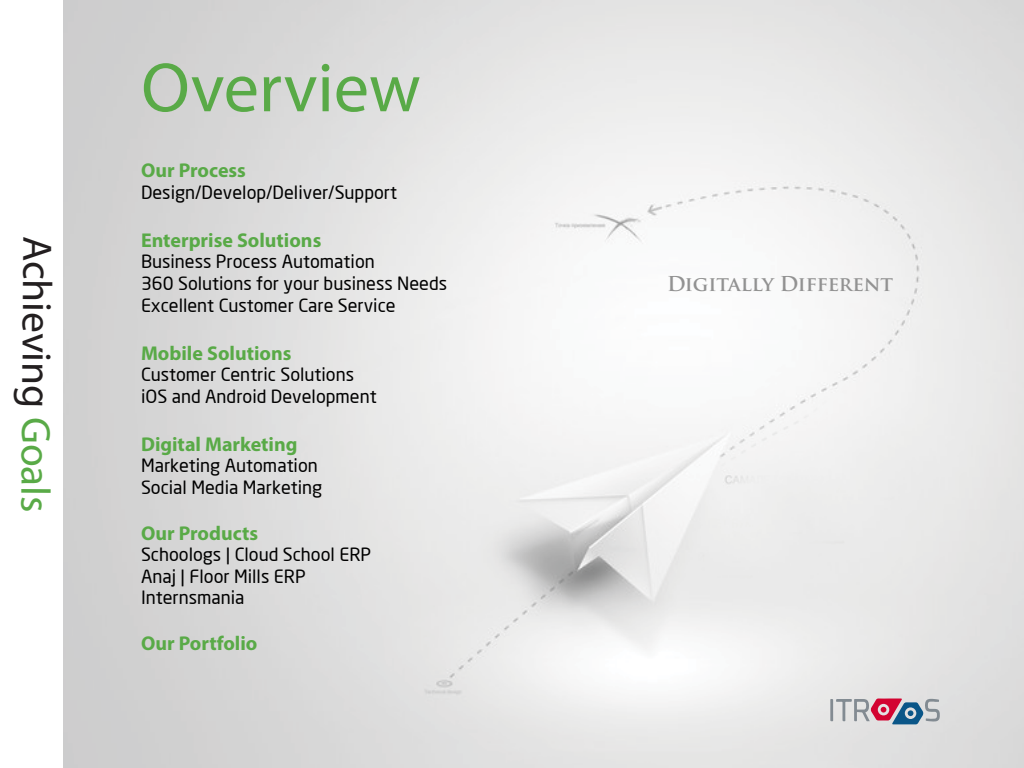
<style>
.page{position:relative;width:1024px;height:768px;background:#fff}
.page>*{position:absolute;margin:0;border:0;box-sizing:border-box;transform-origin:0 0}
.t1{font:70.2px "Myriad Pro";color:#59aa47}
.t2{font:41.3px "Myriad Pro";letter-spacing:-.01em;color:#231f20}
.t3{font:700 20px "Myriad Pro";color:#59aa47}
.t4{font:700 20px "Trajan Pro";letter-spacing:-.015em;color:#929292}
.t5{font:18px/21.6px "Neo Sans";color:#000}
.s1{color:#59aa47}
</style>
<div class="page">
<svg style="left:830px;top:698px;width:110px;height:26px;background:#b19fae"></svg>
<h2 class="t2" style="left:62px;top:236px;width:278px;rotate:90deg">Achieving <span class="s1">Goals</span></h2>
<h1 class="t1" style="left:141px;top:44px;width:281px">Overview</h1>
<p class="t3" style="left:141px;top:157px;width:106px">Our Process</p>
<p class="t5" style="left:141px;top:181px;width:257px">Design/Develop/Deliver/Support</p>
<p class="t3" style="left:141px;top:227px;width:182px">Enterprise Solutions</p>
<p class="t5" style="left:141px;top:251px;width:308px">Business Process Automation<br>360 Solutions for your business Needs<br>Excellent Customer Care Service</p>
<p class="t3" style="left:141px;top:340px;width:152px">Mobile Solutions</p>
<p class="t5" style="left:141px;top:364px;width:237px">Customer Centric Solutions iOS and Android Development</p>
<p class="t3" style="left:141px;top:431px;width:158px">Digital Marketing</p>
<p class="t5" style="left:141px;top:455px;width:183px">Marketing Automation<br>Social Media Marketing</p>
<p class="t3" style="left:141px;top:520px;width:119px">Our Products</p>
<p class="t5" style="left:141px;top:544px;width:232px">Schoologs | Cloud School ERP<br>Anaj | Floor Mills ERP<br>Internsmania</p>
<p class="t3" style="left:141px;top:630px;width:118px">Our Portfolio</p>
<p class="t4" style="left:667px;top:271px;width:228px">Digitally Different</p>
</div>
